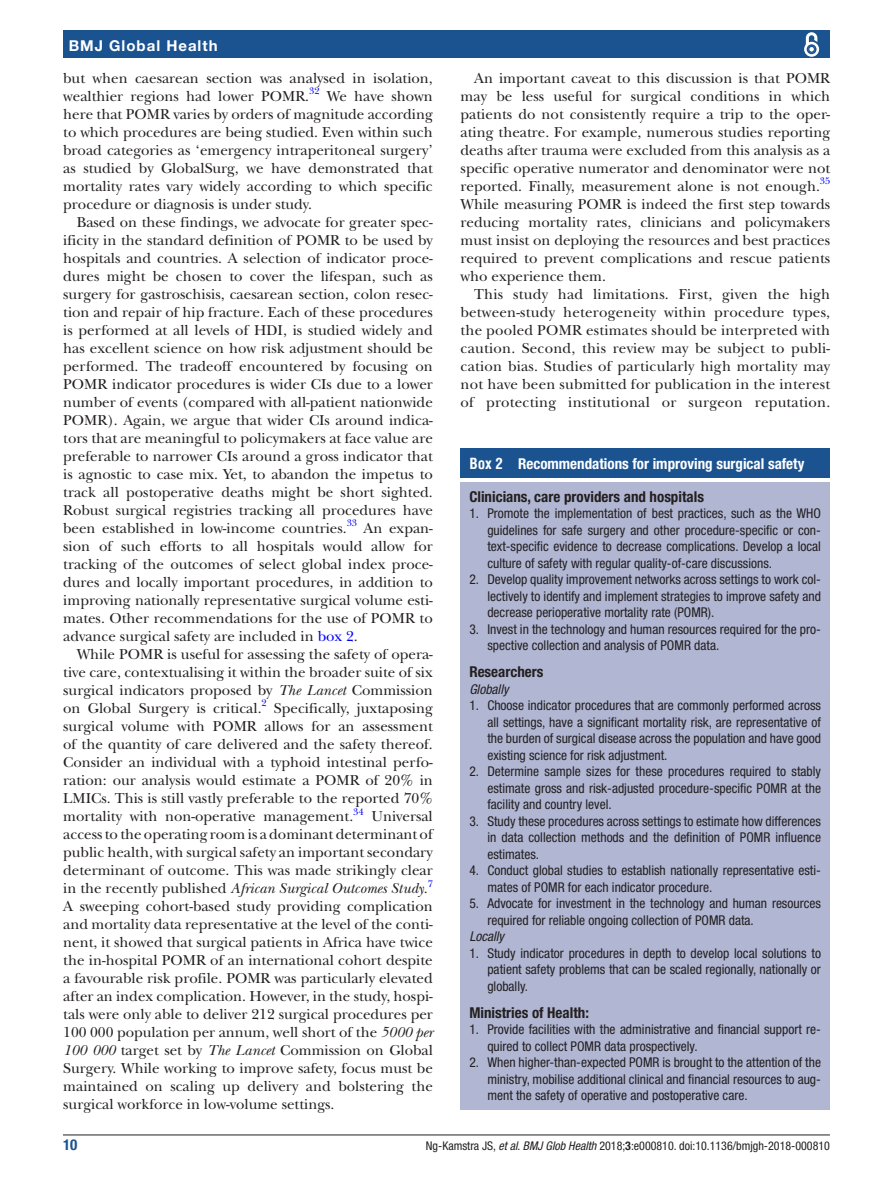
<style>
.page{position:relative;width:893px;height:1191px;background:#fff}
.page>*{position:absolute;margin:0;border:0;box-sizing:border-box;transform-origin:0 0}
.t1{font:15px/18px "New Baskerville";color:#231f20;text-align:justify}
.t2{font:700 condensed 15px/32.8px "Helvetica Neue LT Std";color:#fff}
.t3{font:700 condensed 15px "Helvetica Neue LT Std";color:#231f20}
.t4{font:700 15px "Helvetica Neue LT Std";letter-spacing:.065em;color:#fff}
.t5{font:700 condensed 15px "Helvetica Neue LT Std";color:#1b5391}
.t6{font:condensed 13.5px/16.5px "Helvetica Neue LT Std";color:#231f20;text-align:justify}
.t7{font:italic condensed 13.5px "Helvetica Neue LT Std";color:#231f20}
.t8{font:condensed 12px "Helvetica Neue LT Std";color:#231f20}
.t9{font:9.9px "New Baskerville";color:#00f}
.s1{color:#00f}
.s2{font-style:italic}
.s3{font-family:"Helvetica"}
.s4{color:#231f20}
.s5{font-weight:700}
</style>
<div class="page">
<hr style="left:63px;top:1134px;width:767px;height:1px;background:#231f20">
<div style="left:63px;top:31px;width:767px;height:27px;background:#1b5391"></div>
<svg style="left:804px;top:32px;width:16px;height:25px"></svg>
<div style="left:808px;top:46px;width:7px;height:7px;border:1px solid #1b5391;border-radius:50%"></div>
<div style="left:460px;top:448px;width:370px;height:30px;background:#1b5391"></div>
<div style="left:460px;top:482px;width:370px;height:627px;background:#b1b7d3"></div>
<p class="t4" style="left:69px;top:36px;width:150px">BMJ Global Health</p>
<p class="t1" style="left:63px;top:69px;width:371px">but when caesarean section was analysed in isolation, wealthier regions had lower POMR.</p>
<p class="t9" style="left:309px;top:85px;width:12px">32</p>
<p class="t1" style="left:63px;top:87px;width:371px;text-indent:264px">We have shown here that POMR varies by orders of magnitude according to which procedures are being studied. Even within such broad categories as ‘emergency intraperitoneal surgery’ as studied by GlobalSurg, we have demonstrated that mortality rates vary widely according to which specific procedure or diagnosis is under study.</p>
<p class="t1" style="left:63px;top:213px;width:371px;text-indent:13px">Based on these findings, we advocate for greater spec&shy;ificity in the standard definition of POMR to be used by hospitals and countries. A selection of indicator proce&shy;dures might be chosen to cover the lifespan, such as surgery for gastroschisis, caesarean section, colon resec&shy;tion and repair of hip fracture. Each of these procedures is performed at all levels of HDI, is studied widely and has excellent science on how risk adjustment should be performed. The tradeoff encountered by focusing on POMR indicator procedures is wider CIs due to a lower number of events (compared with all-patient nationwide POMR). Again, we argue that wider CIs around indica&shy;tors that are meaningful to policymakers at face value are preferable to narrower CIs around a gross indicator that is agnostic to case mix. Yet, to abandon the impetus to track all postoperative deaths might be short sighted.<br>Robust surgical registries tracking all procedures have been established in low-income countries.</p>
<p class="t9" style="left:347px;top:517px;width:12px">33</p>
<p class="t1" style="left:63px;top:519px;width:371px;text-indent:300px">An expan&shy;sion of such efforts to all hospitals would allow for tracking of the outcomes of select global index proce&shy;dures and locally important procedures, in addition to improving nationally representative surgical volume esti&shy;mates. Other recommendations for the use of POMR to advance surgical safety are included in <span class="s1">box 2</span>.</p>
<p class="t1" style="left:63px;top:645px;width:371px;text-indent:14px">While POMR is useful for assessing the safety of opera&shy;tive care, contextualising it within the broader suite of six surgical indicators proposed by <span class="s2">The Lancet</span> Commission on Global Surgery is critical.</p>
<p class="t9" style="left:262px;top:697px;width:7px">2</p>
<p class="t1" style="left:63px;top:699px;width:371px;text-indent:211px">Specifically, juxtaposing surgical volume with POMR allows for an assessment of the quantity of care delivered and the safety thereof.<br>Consider an individual with a typhoid intestinal perfo&shy;ration: our analysis would estimate a POMR of 20% in LMICs. This is still vastly preferable to the reported 70% mortality with non-operative management.</p>
<p class="t9" style="left:353px;top:805px;width:12px">34</p>
<p class="t1" style="left:63px;top:807px;width:371px;text-indent:308px">Universal access to the operating room is a dominant determinant of public health, with surgical safety an important secondary determinant of outcome. This was made strikingly clear in the recently published <span class="s2">African Surgical Outcomes Study.</span></p>
<p class="t9" style="left:428px;top:877px;width:7px">7</p>
<p class="t1" style="left:63px;top:897px;width:371px">A sweeping cohort-based study providing complication and mortality data representative at the level of the conti&shy;nent, it showed that surgical patients in Africa have twice the in-hospital POMR of an international cohort despite a favourable risk profile. POMR was particularly elevated after an index complication. However, in the study, hospi&shy;tals were only able to deliver 212 surgical procedures per 100 000 population per annum, well short of the <span class="s2">5000 per 100 000</span> target set by <span class="s2">The Lancet</span> Commission on Global Surgery. While working to improve safety, focus must be maintained on scaling up delivery and bolstering the surgical workforce in low-volume settings.</p>
<p class="t1" style="left:461px;top:69px;width:371px;text-indent:14px">An important caveat to this discussion is that POMR may be less useful for surgical conditions in which patients do not consistently require a trip to the oper&shy;ating theatre. For example, numerous studies reporting deaths after trauma were excluded from this analysis as a specific operative numerator and denominator were not reported. Finally, measurement alone is not enough.</p>
<p class="t9" style="left:820px;top:175px;width:12px">35</p>
<p class="t1" style="left:461px;top:195px;width:371px">While measuring POMR is indeed the first step towards reducing mortality rates, clinicians and policymakers must insist on deploying the resources and best practices required to prevent complications and rescue patients who experience them.</p>
<p class="t1" style="left:461px;top:285px;width:371px;text-indent:14px">This study had limitations. First, given the high between-study heterogeneity within procedure types, the pooled POMR estimates should be interpreted with caution. Second, this review may be subject to publi&shy;cation bias. Studies of particularly high mortality may not have been submitted for publication in the interest of protecting institutional or surgeon reputation.</p>
<p class="t2" style="left:469px;top:447px;width:336px"><span class="s3">Box 2</span> Recommendations for improving surgical safety<br><span class="s4">Clinicians, care providers and hospitals</span></p>
<p class="t6" style="left:487px;top:505px;width:335px;text-indent:-18px">1. Promote the implementation of best practices, such as the WHO guidelines for safe surgery and other procedure-specific or con&shy;text-specific evidence to decrease complications. Develop a local culture of safety with regular quality-of-care discussions.</p>
<p class="t6" style="left:487px;top:571px;width:335px;text-indent:-18px">2. Develop quality improvement networks across settings to work col&shy;lectively to identify and implement strategies to improve safety and decrease perioperative mortality rate (POMR).</p>
<p class="t6" style="left:487px;top:620px;width:335px;text-indent:-18px">3. Invest in the technology and human resources required for the pro&shy;spective collection and analysis of POMR data.</p>
<p class="t3" style="left:469px;top:663px;width:76px">Researchers</p>
<p class="t7" style="left:469px;top:681px;width:41px">Globally</p>
<p class="t6" style="left:487px;top:697px;width:335px;text-indent:-18px">1. Choose indicator procedures that are commonly performed across all settings, have a significant mortality risk, are representative of the burden of surgical disease across the population and have good existing science for risk adjustment.</p>
<p class="t6" style="left:487px;top:763px;width:335px;text-indent:-18px">2. Determine sample sizes for these procedures required to stably estimate gross and risk-adjusted procedure-specific POMR at the facility and country level.</p>
<p class="t6" style="left:487px;top:812px;width:335px;text-indent:-18px">3. Study these procedures across settings to estimate how differences in data collection methods and the definition of POMR influence estimates.</p>
<p class="t6" style="left:487px;top:862px;width:335px;text-indent:-18px">4. Conduct global studies to establish nationally representative esti&shy;mates of POMR for each indicator procedure.</p>
<p class="t6" style="left:487px;top:895px;width:335px;text-indent:-18px">5. Advocate for investment in the technology and human resources required for reliable ongoing collection of POMR data.</p>
<p class="t7" style="left:469px;top:928px;width:36px">Locally</p>
<p class="t6" style="left:487px;top:944px;width:335px;text-indent:-18px">1. Study indicator procedures in depth to develop local solutions to patient safety problems that can be scaled regionally, nationally or globally.</p>
<p class="t3" style="left:469px;top:1003px;width:121px">Ministries of Health:</p>
<p class="t6" style="left:487px;top:1021px;width:335px;text-indent:-18px">1. Provide facilities with the administrative and financial support re&shy;quired to collect POMR data prospectively.</p>
<p class="t6" style="left:487px;top:1054px;width:335px;text-indent:-18px">2. When higher-than-expected POMR is brought to the attention of the ministry, mobilise additional clinical and financial resources to aug&shy;ment the safety of operative and postoperative care.</p>
<p class="t5" style="left:63px;top:1135px;width:16px">10</p>
<p class="t8" style="left:426px;top:1138px;width:406px">Ng-Kamstra JS, <span class="s2">et al</span>. <span class="s2">BMJ Glob Health</span> 2018;<span class="s5">3</span>:e000810. doi:10.1136/bmjgh-2018-000810</p>
</div>
